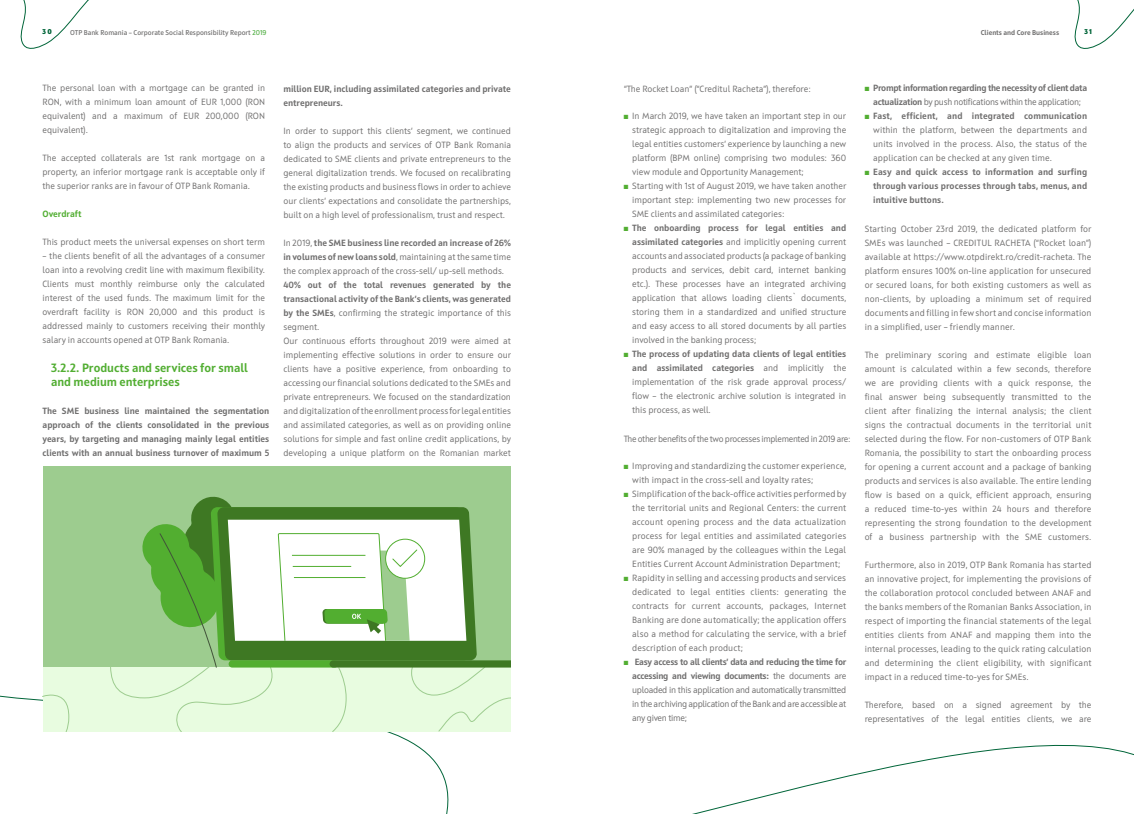
<style>
.page{position:relative;width:1134px;height:814px;background:#fff}
.page>*{position:absolute;margin:0;border:0;box-sizing:border-box;transform-origin:0 0}
.t1{font:700 12px/14px "Squad";letter-spacing:-.005em;color:#52ae32}
.t2{font:9px/14px "Squad";color:#706f6f;text-align:justify}
.t3{font:700 9px/14px "Squad";color:#706f6f;text-align:justify}
.t4{font:700 9px/14px "Squad";letter-spacing:-.03em;color:#706f6f;text-align:center}
.t5{font:9px "Squad";letter-spacing:-.03em;color:#706f6f}
.t6{font:700 9px "Squad";letter-spacing:-.005em;color:#52ae32}
.t7{font:600 7px "Squad";color:#706f6f}
.t8{font:700 7px "Squad";color:#706f6f}
.t9{font:800 7px "Squad";color:#006539}
.s1{color:#54b047}
.s2{font-weight:700}
.s3{color:#52ae32}
.s4{font-weight:400}
</style>
<div class="page">
<svg style="left:20px;top:0;width:69px;height:49px"></svg>
<svg style="left:1074px;top:0;width:60px;height:49px"></svg>
<svg style="left:0;top:695px;width:491px;height:119px"></svg>
<svg style="left:692px;top:744px;width:442px;height:70px"></svg>
<div style="left:43px;top:466px;width:468px;height:265px;background:#9dcc8f"></div>
<div style="left:43px;top:667px;width:468px;height:64px;background:#e8fce0"></div>
<svg style="left:43px;top:694px;width:26px;height:37px"></svg>
<svg style="left:110px;top:496px;width:401px;height:235px"></svg>
<p class="t9" style="left:43px;top:27px;width:11px">30</p>
<p class="t7" style="left:70px;top:28px;width:198px">OTP Bank Romania – Corporate Social Responsibility Report <span class="s1">2019</span></p>
<p class="t8" style="left:981px;top:28px;width:80px">Clients and Core Business</p>
<p class="t9" style="left:1084px;top:27px;width:9px">31</p>
<p class="t2" style="left:43px;top:81px;width:224px">The personal loan with a mortgage can be granted in RON, with a minimum loan amount of EUR 1,000 (RON equivalent) and a maximum of EUR 200,000 (RON equivalent).</p>
<p class="t2" style="left:43px;top:151px;width:224px">The accepted collaterals are 1st rank mortgage on a property, an inferior mortgage rank is acceptable only if the superior ranks are in favour of OTP Bank Romania.</p>
<p class="t6" style="left:43px;top:208px;width:40px">Overdraft</p>
<p class="t2" style="left:43px;top:235px;width:224px">This product meets the universal expenses on short term</p>
<p class="t2" style="left:43px;top:249px;width:224px">– the clients benefit of all the advantages of a consumer loan into a revolving credit line with maximum flexibility.<br>Clients must monthly reimburse only the calculated interest of the used funds. The maximum limit for the overdraft facility is RON 20,000 and this product is addressed mainly to customers receiving their monthly salary in accounts opened at OTP Bank Romania.</p>
<h1 class="t1" style="left:51px;top:361px;width:198px">3.2.2. Products and services for small and medium enterprises</h1>
<p class="t3" style="left:43px;top:404px;width:228px">The SME business line maintained the segmentation approach of the clients consolidated in the previous years, by targeting and managing mainly legal entities clients with an annual business turnover of maximum 5</p>
<p class="t3" style="left:283px;top:82px;width:229px">million EUR, including assimilated categories and private entrepreneurs.</p>
<p class="t2" style="left:283px;top:124px;width:229px">In order to support this clients’ segment, we continued to align the products and services of OTP Bank Romania dedicated to SME clients and private entrepreneurs to the general digitalization trends. We focused on recalibrating the existing products and business flows in order to achieve our clients’ expectations and consolidate the partnerships, built on a high level of professionalism, trust and respect.</p>
<p class="t2" style="left:283px;top:236px;width:229px">In 2019, <span class="s2">the SME business line recorded an increase of 26% in volumes of new loans sold</span>, maintaining at the same time the complex approach of the cross-sell/ up-sell methods.</p>
<p class="t2" style="left:283px;top:278px;width:229px;text-align:left"><span class="s2">40% out of the total revenues generated by the transactional activity of the Bank’s clients, was generated by the SMEs</span>, confirming the strategic importance of this segment.<br>Our continuous efforts throughout 2019 were aimed at implementing effective solutions in order to ensure our clients have a positive experience, from onboarding to accessing our financial solutions dedicated to the SMEs and private entrepreneurs. We focused on the standardization and digitalization of the enrollment process for legal entities and assimilated categories, as well as on providing online solutions for simple and fast online credit applications, by developing a unique platform on the Romanian market</p>
<p class="t2" style="left:624px;top:82px;width:189px">“The Rocket Loan” (“Creditul Racheta”), therefore:</p>
<p class="t2" style="left:632px;top:109px;width:216px;text-indent:-9px"><span class="s3">■</span> In March 2019, we have taken an important step in our strategic approach to digitalization and improving the legal entities customers’ experience by launching a new platform (BPM online) comprising two modules: 360 view module and Opportunity Management;</p>
<p class="t2" style="left:632px;top:179px;width:216px;text-indent:-9px"><span class="s3">■</span> Starting with 1st of August 2019, we have taken another important step: implementing two new processes for SME clients and assimilated categories:</p>
<p class="t2" style="left:632px;top:221px;width:216px;text-indent:-9px"><span class="s3">■</span> <span class="s2">The onboarding process for legal entities and assimilated categories</span> and implicitly opening current accounts and associated products (a package of banking products and services, debit card, internet banking etc.). These processes have an integrated archiving application that allows loading clients` documents, storing them in a standardized and unified structure and easy access to all stored documents by all parties involved in the banking process;</p>
<p class="t2" style="left:632px;top:347px;width:216px;text-indent:-9px"><span class="s3">■</span> <span class="s2">The process of updating data clients of legal entities and assimilated categories</span> and implicitly the implementation of the risk grade approval process/ flow – the electronic archive solution is integrated in this process, as well.</p>
<p class="t5" style="left:624px;top:433px;width:228px">The other benefits of the two processes implemented in 2019 are:</p>
<p class="t2" style="left:632px;top:459px;width:216px;text-indent:-9px"><span class="s3">■</span> Improving and standardizing the customer experience, with impact in the cross-sell and loyalty rates;</p>
<p class="t2" style="left:632px;top:487px;width:216px;text-indent:-9px"><span class="s3">■</span> Simplification of the back-office activities performed by the territorial units and Regional Centers: the current account opening process and the data actualization process for legal entities and assimilated categories are 90% managed by the colleagues within the Legal Entities Current Account Administration Department;</p>
<p class="t2" style="left:632px;top:571px;width:216px;text-indent:-9px"><span class="s3">■</span> Rapidity in selling and accessing products and services dedicated to legal entities clients: generating the contracts for current accounts, packages, Internet Banking are done automatically; the application offers also a method for calculating the service, with a brief description of each product;</p>
<p class="t2" style="left:632px;top:655px;width:216px;text-indent:-9px"><span class="s3">■</span> <span class="s2">Easy access to all clients’ data and reducing the time for accessing and viewing documents:</span> the documents are uploaded in this application and automatically transmitted in the archiving application of the Bank and are accessible at any given time;</p>
<p class="t4" style="left:865px;top:81px;width:224px"><span class="s3">■</span> Prompt information regarding the necessity of client data actualization <span class="s4">by push notifications within the application;</span></p>
<p class="t2" style="left:873px;top:109px;width:216px;text-indent:-9px"><span class="s3">■</span> <span class="s2">Fast, efficient, and integrated communication </span>within the platform, between the departments and units involved in the process. Also, the status of the application can be checked at any given time.</p>
<p class="t3" style="left:873px;top:165px;width:216px;text-indent:-9px"><span class="s3">■</span> Easy and quick access to information and surfing through various processes through tabs, menus, and intuitive buttons.</p>
<p class="t2" style="left:865px;top:222px;width:228px">Starting October 23rd 2019, the dedicated platform for SMEs was launched – CREDITUL RACHETA (“Rocket loan”) available at https://www.otpdirekt.ro/credit-racheta. The platform ensures 100% on-line application for unsecured or secured loans, for both existing customers as well as non-clients, by uploading a minimum set of required documents and filling in few short and concise information in a simplified, user – friendly manner.</p>
<p class="t2" style="left:865px;top:348px;width:228px">The preliminary scoring and estimate eligible loan amount is calculated within a few seconds, therefore we are providing clients with a quick response, the final answer being subsequently transmitted to the client after finalizing the internal analysis; the client signs the contractual documents in the territorial unit selected during the flow. For non-customers of OTP Bank Romania, the possibility to start the onboarding process for opening a current account and a package of banking products and services is also available. The entire lending flow is based on a quick, efficient approach, ensuring a reduced time-to-yes within 24 hours and therefore representing the strong foundation to the development of a business partnership with the SME customers.</p>
<p class="t2" style="left:865px;top:558px;width:228px">Furthermore, also in 2019, OTP Bank Romania has started an innovative project, for implementing the provisions of the collaboration protocol concluded between ANAF and the banks members of the Romanian Banks Association, in respect of importing the financial statements of the legal entities clients from ANAF and mapping them into the internal processes, leading to the quick rating calculation and determining the client eligibility, with significant impact in a reduced time-to-yes for SMEs.</p>
<p class="t2" style="left:865px;top:698px;width:228px">Therefore, based on a signed agreement by the representatives of the legal entities clients, we are</p>
</div>
